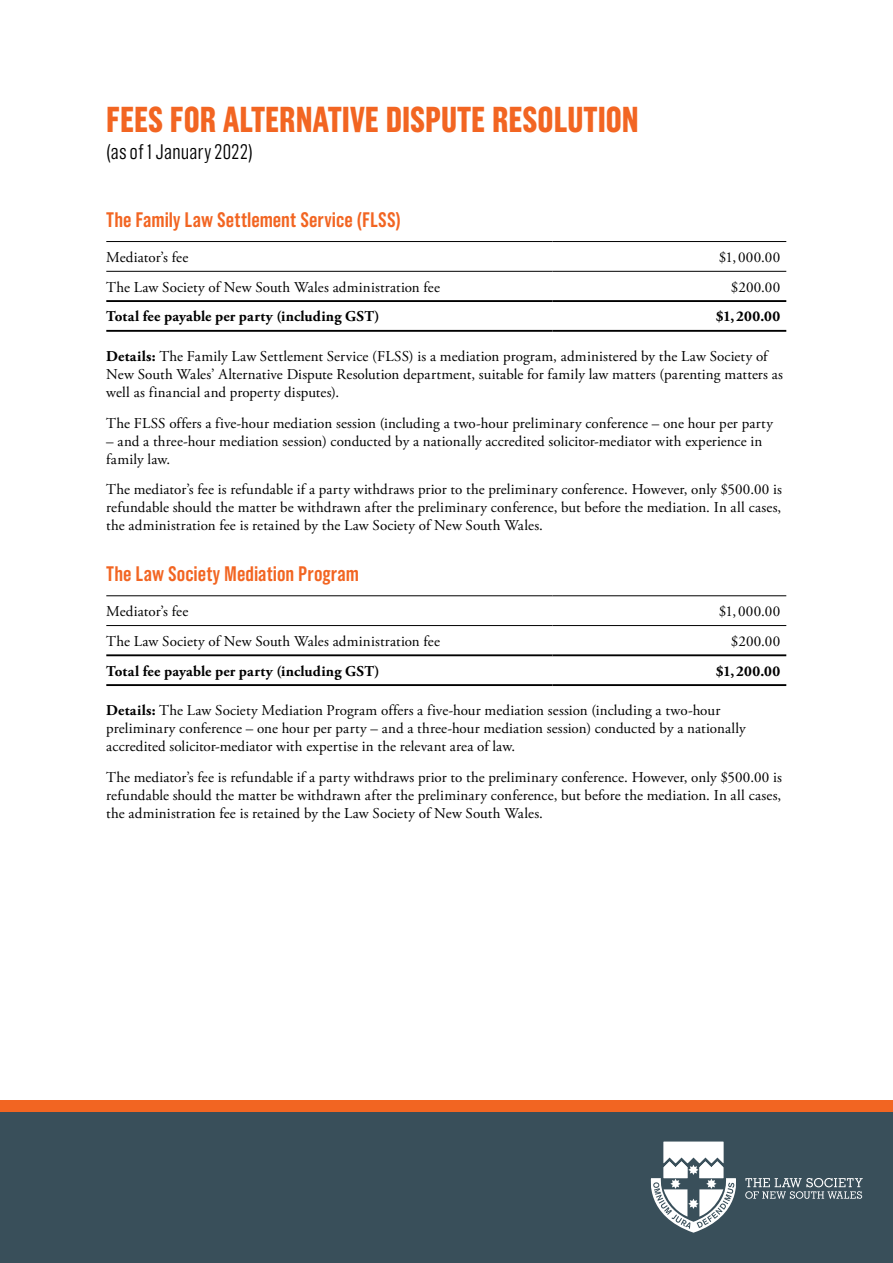
<style>
.page{position:relative;width:893px;height:1263px;background:#fff}
.page>*{position:absolute;margin:0;border:0;box-sizing:border-box;transform-origin:0 0}
.t1{font:700 36px "Grotzec Head Condensed";color:#f26522}
.t2{font:600 21px "Grotzec Head Condensed";color:#f26522}
.t3{font:300 21px "Grotzec Head Condensed";letter-spacing:.005em;color:#000}
.t4{font:15px/18px "Adobe Garamond Pro";letter-spacing:.01em;color:#000}
.t5{font:700 15px "Adobe Garamond Pro";letter-spacing:.015em;color:#000}
.s1{font-weight:700}
</style>
<div class="page">
<hr style="left:106px;top:241px;width:447px;height:1px;background:#000">
<hr style="left:553px;top:241px;width:233px;height:1px;background:#000">
<hr style="left:106px;top:271px;width:447px;height:1px;background:#000">
<hr style="left:553px;top:271px;width:233px;height:1px;background:#000">
<hr style="left:106px;top:300px;width:447px;height:2px;background:#000">
<hr style="left:553px;top:300px;width:233px;height:2px;background:#000">
<hr style="left:106px;top:330px;width:447px;height:2px;background:#000">
<hr style="left:553px;top:330px;width:233px;height:2px;background:#000">
<hr style="left:106px;top:595px;width:447px;height:1px;background:#000">
<hr style="left:553px;top:595px;width:233px;height:1px;background:#000">
<hr style="left:106px;top:625px;width:447px;height:1px;background:#000">
<hr style="left:553px;top:625px;width:233px;height:1px;background:#000">
<hr style="left:106px;top:654px;width:447px;height:2px;background:#000">
<hr style="left:553px;top:654px;width:233px;height:2px;background:#000">
<hr style="left:106px;top:684px;width:447px;height:2px;background:#000">
<hr style="left:553px;top:684px;width:233px;height:2px;background:#000">
<div style="left:0;top:1111px;width:893px;height:152px;background:#394f5a"></div>
<div style="left:0;top:1100px;width:893px;height:11px;background:#f26522"></div>
<svg style="left:651px;top:1142px;width:212px;height:91px"></svg>
<h1 class="t1" style="left:106px;top:99px;width:534px">FEES FOR ALTERNATIVE DISPUTE RESOLUTION</h1>
<h2 class="t3" style="left:106px;top:140px;width:148px">(as of 1 January 2022)</h2>
<h2 class="t2" style="left:106px;top:208px;width:296px">The Family Law Settlement Service (FLSS)</h2>
<p class="t4" style="left:106px;top:249px;width:84px">Mediator’s fee</p>
<p class="t4" style="left:719px;top:249px;width:63px">$1,000.00</p>
<p class="t4" style="left:106px;top:278px;width:335px">The Law Society of New South Wales administration fee</p>
<p class="t4" style="left:731px;top:278px;width:51px">$200.00</p>
<p class="t5" style="left:106px;top:308px;width:275px">Total fee payable per party (including GST)</p>
<p class="t5" style="left:716px;top:308px;width:66px">$1,200.00</p>
<p class="t4" style="left:106px;top:348px;width:678px"><span class="s1">Details:</span> The Family Law Settlement Service (FLSS) is a mediation program, administered by the Law Society of<br>New South Wales’ Alternative Dispute Resolution department, suitable for family law matters (parenting matters as well as financial and property disputes).</p>
<p class="t4" style="left:106px;top:414px;width:668px">The FLSS offers a five-hour mediation session (including a two-hour preliminary conference – one hour per party</p>
<p class="t4" style="left:106px;top:432px;width:658px">– and a three-hour mediation session) conducted by a nationally accredited solicitor-mediator with experience in family law.</p>
<p class="t4" style="left:106px;top:481px;width:677px;text-align:justify">The mediator’s fee is refundable if a party withdraws prior to the preliminary conference. However, only $500.00 is refundable should the matter be withdrawn after the preliminary conference, but before the mediation. In all cases, the administration fee is retained by the Law Society of New South Wales.</p>
<h2 class="t2" style="left:106px;top:562px;width:254px">The Law Society Mediation Program</h2>
<p class="t4" style="left:106px;top:603px;width:84px">Mediator’s fee</p>
<p class="t4" style="left:719px;top:603px;width:63px">$1,000.00</p>
<p class="t4" style="left:106px;top:633px;width:335px">The Law Society of New South Wales administration fee</p>
<p class="t4" style="left:731px;top:633px;width:51px">$200.00</p>
<p class="t5" style="left:106px;top:662px;width:275px">Total fee payable per party (including GST)</p>
<p class="t5" style="left:716px;top:662px;width:66px">$1,200.00</p>
<p class="t4" style="left:106px;top:702px;width:641px"><span class="s1">Details:</span> The Law Society Mediation Program offers a five-hour mediation session (including a two-hour preliminary conference – one hour per party – and a three-hour mediation session) conducted by a nationally accredited solicitor-mediator with expertise in the relevant area of law.</p>
<p class="t4" style="left:106px;top:768px;width:677px;text-align:justify">The mediator’s fee is refundable if a party withdraws prior to the preliminary conference. However, only $500.00 is refundable should the matter be withdrawn after the preliminary conference, but before the mediation. In all cases, the administration fee is retained by the Law Society of New South Wales.</p>
</div>
